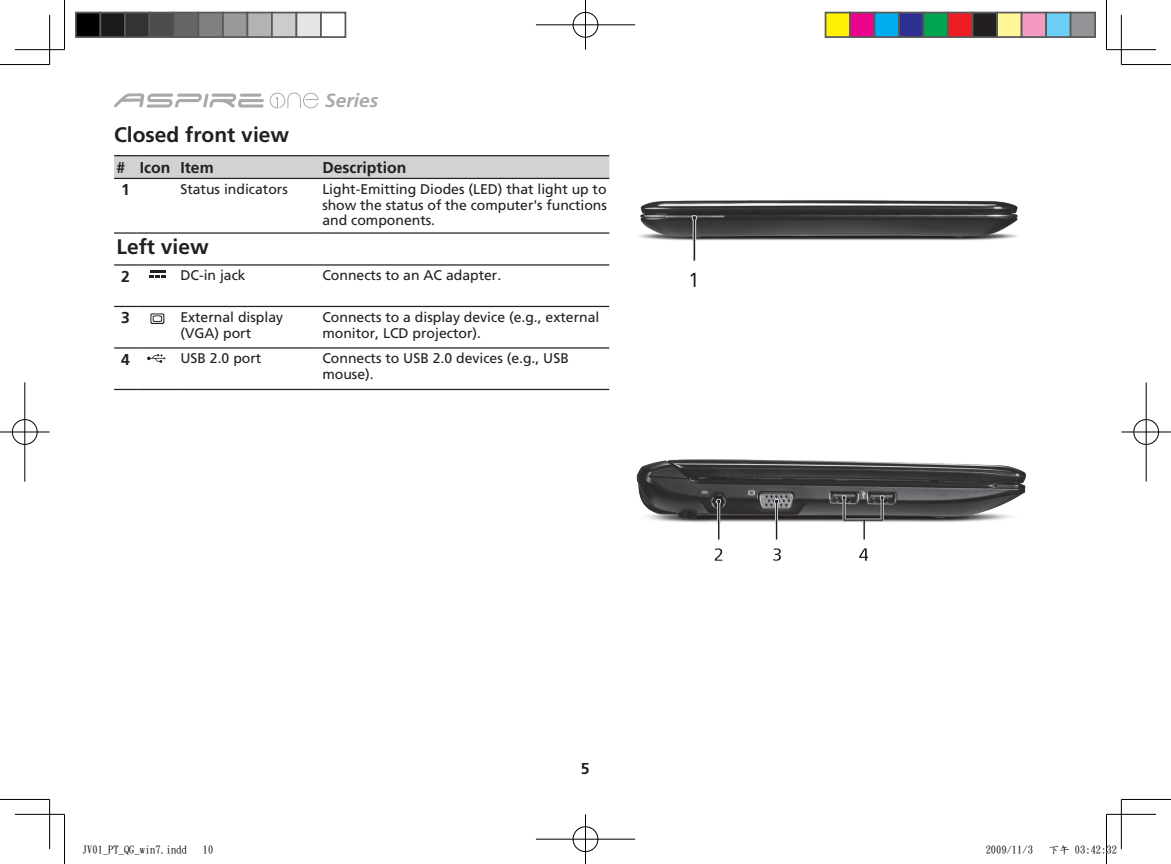
<style>
.page{position:relative;width:1171px;height:864px;background:#fff}
.page>*{position:absolute;margin:0;border:0;box-sizing:border-box;transform-origin:0 0}
.t1{font:700 21px "Frutiger";color:#231f20}
.t2{font:italic 700 19.07px "Frutiger";color:#a8a9ad}
.t3{font:700 15.75px "Frutiger";color:#231f20}
.t4{font:14px/15.8px "Frutiger Roman";color:#231f20}
.t5{font:10.5px "DF Kai Shu SB Estd BF";color:#000}
</style>
<div class="page">
<svg style="left:114px;top:93px;width:150px;height:14px"></svg>
<svg style="left:270px;top:93px;width:49px;height:15px"></svg>
<img style="left:638px;top:200px;width:380px;height:87px">
<svg style="left:114px;top:155px;width:495px;height:24px;background:#c5c6c8"></svg>
<hr style="left:137px;top:178px;width:41px;height:1px;background:#231f20">
<hr style="left:178px;top:178px;width:142px;height:1px;background:#231f20">
<hr style="left:320px;top:178px;width:289px;height:1px;background:#231f20">
<svg style="left:114px;top:232px;width:23px;height:1px"></svg>
<hr style="left:137px;top:232px;width:41px;height:1px;background:#231f20">
<hr style="left:178px;top:232px;width:142px;height:1px;background:#231f20">
<hr style="left:320px;top:232px;width:289px;height:1px;background:#231f20">
<svg style="left:114px;top:264px;width:23px;height:1px"></svg>
<hr style="left:137px;top:264px;width:41px;height:1px;background:#231f20">
<hr style="left:178px;top:264px;width:142px;height:1px;background:#231f20">
<hr style="left:320px;top:264px;width:289px;height:1px;background:#231f20">
<svg style="left:114px;top:306px;width:23px;height:1px"></svg>
<hr style="left:137px;top:306px;width:41px;height:1px;background:#231f20">
<hr style="left:178px;top:306px;width:142px;height:1px;background:#231f20">
<hr style="left:320px;top:306px;width:289px;height:1px;background:#231f20">
<svg style="left:114px;top:347px;width:23px;height:1px"></svg>
<hr style="left:137px;top:347px;width:41px;height:1px;background:#231f20">
<hr style="left:178px;top:347px;width:142px;height:1px;background:#231f20">
<hr style="left:320px;top:347px;width:289px;height:1px;background:#231f20">
<hr style="left:114px;top:388px;width:23px;height:2px;background:#231f20">
<hr style="left:137px;top:388px;width:41px;height:2px;background:#231f20">
<hr style="left:178px;top:388px;width:142px;height:2px;background:#231f20">
<hr style="left:320px;top:388px;width:289px;height:2px;background:#231f20">
<img style="left:637px;top:459px;width:389px;height:102px">
<svg style="left:150px;top:313px;width:14px;height:11px"></svg>
<svg style="left:147px;top:354px;width:19px;height:8px"></svg>
<svg style="left:150px;top:271px;width:16px;height:7px"></svg>
<hr style="left:0;top:64px;width:50px;height:1px;background:#000">
<hr style="left:1121px;top:64px;width:50px;height:1px;background:#000">
<hr style="left:0;top:798px;width:50px;height:1px;background:#000">
<hr style="left:1121px;top:798px;width:50px;height:1px;background:#000">
<hr style="left:64px;top:0;width:1px;height:50px;background:#000">
<hr style="left:64px;top:814px;width:1px;height:49px;background:#000">
<hr style="left:1106px;top:0;width:1px;height:50px;background:#000">
<hr style="left:1106px;top:814px;width:1px;height:49px;background:#000">
<hr style="left:15px;top:49px;width:49px;height:1px;background:#000">
<hr style="left:1106px;top:49px;width:50px;height:1px;background:#000">
<hr style="left:15px;top:813px;width:49px;height:1px;background:#000">
<hr style="left:1106px;top:813px;width:50px;height:1px;background:#000">
<hr style="left:49px;top:15px;width:1px;height:49px;background:#000">
<hr style="left:49px;top:799px;width:1px;height:49px;background:#000">
<hr style="left:1121px;top:15px;width:1px;height:49px;background:#000">
<hr style="left:1121px;top:799px;width:1px;height:49px;background:#000">
<div style="left:572px;top:11px;width:27px;height:27px;border:2px solid #fff;border-radius:50%"></div>
<hr style="left:536px;top:24px;width:99px;height:2px;background:#fff">
<hr style="left:584px;top:0;width:3px;height:50px;background:#fff">
<div style="left:573px;top:12px;width:25px;height:25px;border:1px solid #000;border-radius:50%"></div>
<hr style="left:536px;top:25px;width:99px;height:1px;background:#000">
<hr style="left:585px;top:0;width:1px;height:50px;background:#000">
<div style="left:572px;top:825px;width:27px;height:27px;border:2px solid #fff;border-radius:50%"></div>
<hr style="left:536px;top:837px;width:99px;height:3px;background:#fff">
<hr style="left:584px;top:814px;width:3px;height:49px;background:#fff">
<div style="left:573px;top:826px;width:25px;height:25px;border:1px solid #000;border-radius:50%"></div>
<hr style="left:536px;top:838px;width:99px;height:1px;background:#000">
<hr style="left:585px;top:814px;width:1px;height:49px;background:#000">
<div style="left:11px;top:418px;width:27px;height:27px;border:2px solid #fff;border-radius:50%"></div>
<hr style="left:0;top:430px;width:50px;height:3px;background:#fff">
<hr style="left:24px;top:382px;width:2px;height:99px;background:#fff">
<div style="left:12px;top:419px;width:25px;height:25px;border:1px solid #000;border-radius:50%"></div>
<hr style="left:0;top:431px;width:50px;height:1px;background:#000">
<hr style="left:25px;top:382px;width:1px;height:99px;background:#000">
<div style="left:1132px;top:418px;width:28px;height:27px;border:2px solid #fff;border-radius:50%"></div>
<hr style="left:1121px;top:430px;width:50px;height:3px;background:#fff">
<hr style="left:1145px;top:382px;width:2px;height:99px;background:#fff">
<div style="left:1133px;top:419px;width:26px;height:25px;border:1px solid #000;border-radius:50%"></div>
<hr style="left:1121px;top:431px;width:50px;height:1px;background:#000">
<hr style="left:1146px;top:382px;width:1px;height:99px;background:#000">
<div style="left:76px;top:13px;width:24px;height:24px;background:#000"></div>
<div style="left:75px;top:12px;width:26px;height:26px;border:2px solid #595959"></div>
<div style="left:100px;top:13px;width:25px;height:24px;background:#1a1a1a"></div>
<div style="left:99px;top:12px;width:27px;height:26px;border:2px solid #595959"></div>
<div style="left:125px;top:13px;width:24px;height:24px;background:#333"></div>
<div style="left:124px;top:12px;width:26px;height:26px;border:2px solid #595959"></div>
<div style="left:149px;top:13px;width:25px;height:24px;background:#4d4d4d"></div>
<div style="left:148px;top:12px;width:27px;height:26px;border:2px solid #595959"></div>
<div style="left:174px;top:13px;width:24px;height:24px;background:#666"></div>
<div style="left:173px;top:12px;width:26px;height:26px;border:2px solid #595959"></div>
<div style="left:198px;top:13px;width:25px;height:24px;background:#808080"></div>
<div style="left:197px;top:12px;width:27px;height:26px;border:2px solid #595959"></div>
<div style="left:223px;top:13px;width:24px;height:24px;background:#999"></div>
<div style="left:222px;top:12px;width:26px;height:26px;border:2px solid #595959"></div>
<div style="left:247px;top:13px;width:25px;height:24px;background:#b3b3b3"></div>
<div style="left:246px;top:12px;width:27px;height:26px;border:2px solid #595959"></div>
<div style="left:272px;top:13px;width:24px;height:24px;background:#ccc"></div>
<div style="left:271px;top:12px;width:26px;height:26px;border:2px solid #595959"></div>
<div style="left:296px;top:13px;width:25px;height:24px;background:#e6e6e6"></div>
<div style="left:295px;top:12px;width:27px;height:26px;border:2px solid #595959"></div>
<div style="left:320px;top:12px;width:26px;height:26px;border:2px solid #595959"></div>
<div style="left:825px;top:13px;width:25px;height:24px;background:#fff101"></div>
<div style="left:824px;top:12px;width:27px;height:26px;border:2px solid #595959"></div>
<div style="left:850px;top:13px;width:24px;height:24px;background:#ed028c"></div>
<div style="left:849px;top:12px;width:26px;height:26px;border:2px solid #595959"></div>
<div style="left:874px;top:13px;width:25px;height:24px;background:#00aeef"></div>
<div style="left:873px;top:12px;width:27px;height:26px;border:2px solid #595959"></div>
<div style="left:899px;top:13px;width:24px;height:24px;background:#2e3092"></div>
<div style="left:898px;top:12px;width:26px;height:26px;border:2px solid #595959"></div>
<div style="left:923px;top:13px;width:25px;height:24px;background:#00a54f"></div>
<div style="left:922px;top:12px;width:27px;height:26px;border:2px solid #595959"></div>
<div style="left:948px;top:13px;width:24px;height:24px;background:#ee1d23"></div>
<div style="left:947px;top:12px;width:26px;height:26px;border:2px solid #595959"></div>
<div style="left:972px;top:13px;width:25px;height:24px;background:#231f20"></div>
<div style="left:971px;top:12px;width:27px;height:26px;border:2px solid #595959"></div>
<div style="left:997px;top:13px;width:24px;height:24px;background:#fff79a"></div>
<div style="left:996px;top:12px;width:26px;height:26px;border:2px solid #595959"></div>
<div style="left:1021px;top:13px;width:25px;height:24px;background:#f499c2"></div>
<div style="left:1020px;top:12px;width:27px;height:26px;border:2px solid #595959"></div>
<div style="left:1046px;top:13px;width:24px;height:24px;background:#6bcff6"></div>
<div style="left:1045px;top:12px;width:26px;height:26px;border:2px solid #595959"></div>
<div style="left:1070px;top:13px;width:25px;height:24px;background:#939598"></div>
<div style="left:1069px;top:12px;width:27px;height:26px;border:2px solid #595959"></div>
<h2 class="t2" style="left:325px;top:89px;width:54px">Series</h2>
<h1 class="t1" style="left:114px;top:122px;width:177px">Closed front view</h1>
<p class="t3" style="left:117px;top:157px;width:99px"># Icon Item</p>
<p class="t3" style="left:322px;top:157px;width:85px">Description</p>
<p class="t3" style="left:121px;top:180px;width:10px">1</p>
<p class="t4" style="left:180px;top:181px;width:109px">Status indicators</p>
<p class="t4" style="left:322px;top:181px;width:286px;text-align:justify">Light-Emitting Diodes (LED) that light up to show the status of the computer's functions and components.</p>
<h1 class="t1" style="left:117px;top:234px;width:94px">Left view</h1>
<p class="t3" style="left:121px;top:267px;width:10px">2</p>
<p class="t4" style="left:180px;top:267px;width:67px">DC-in jack</p>
<p class="t4" style="left:322px;top:267px;width:180px">Connects to an AC adapter.</p>
<p class="t3" style="left:121px;top:308px;width:10px">3</p>
<p class="t4" style="left:180px;top:309px;width:104px">External display (VGA) port</p>
<p class="t4" style="left:322px;top:309px;width:278px">Connects to a display device (e.g., external monitor, LCD projector).</p>
<p class="t3" style="left:121px;top:349px;width:10px">4</p>
<p class="t4" style="left:180px;top:350px;width:82px">USB 2.0 port</p>
<p class="t4" style="left:322px;top:350px;width:248px">Connects to USB 2.0 devices (e.g., USB mouse).</p>
<p class="t3" style="left:581px;top:758px;width:10px">5</p>
<p class="t5" style="left:82px;top:844px;width:106px">JV01_PT_QG_win7.indd</p>
<p class="t5" style="left:203px;top:844px;width:12px">10</p>
<p class="t5" style="left:985px;top:844px;width:49px">2009/11/3</p>
<p class="t5" style="left:1048px;top:844px;width:70px">下午 03:42:32</p>
</div>
